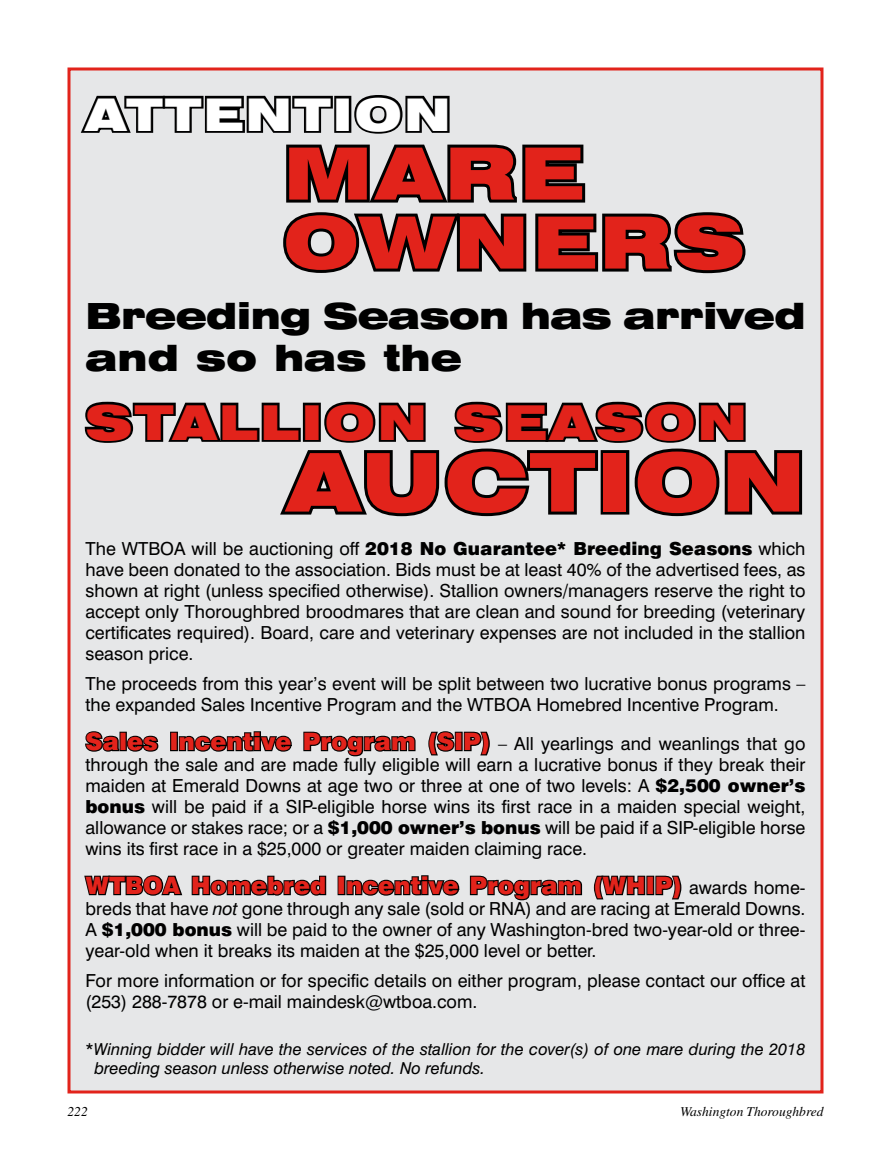
<style>
.page{position:relative;width:891px;height:1161px;background:#fff}
.page>*{position:absolute;margin:0;border:0;box-sizing:border-box;transform-origin:0 0}
.t1{font:900 expanded 81px "Swiss 721 BT";letter-spacing:.025em;color:#e2231b}
.t2{font:900 expanded 72px/69px "Swiss 721 BT";letter-spacing:.05em;color:#e2231b}
.t3{font:900 expanded 48px "Swiss 721 BT";letter-spacing:.05em;color:#e2231b}
.t4{font:900 expanded 45px "Swiss 721 BT";letter-spacing:.05em;color:#fff}
.t5{font:900 expanded 36px/42px "Swiss 721 BT";letter-spacing:-.02em;color:#000}
.t6{font:900 24px "Swiss 721 BT";color:#e2231b}
.t7{font:18px/21px "Swiss 721 BT";color:#000;text-align:justify}
.t8{font:italic 16.5px/19.5px "Swiss 721 BT";color:#000}
.t9{font:italic 13.5px "Times";color:#000}
.s1{font-weight:900}
.s2{font-weight:900;font-size:24px;color:#e2231b}
.s3{font-weight:400;font-size:18px;color:#000}
.s4{font-style:italic}
.s5{font-style:normal}
</style>
<div class="page">
<div style="left:68px;top:68px;width:756px;height:1026px;background:#e6e7e8;border:3px solid #e2231b"></div>
<svg style="left:80px;top:95px;width:666px;height:179px"></svg>
<svg style="left:84px;top:401px;width:719px;height:116px"></svg>
<svg style="left:85px;top:731px;width:35px;height:21px"></svg>
<div style="left:120px;top:732px;width:7px;height:19px;border:2px solid #000"></div>
<svg style="left:126px;top:735px;width:33px;height:17px"></svg>
<div style="left:170px;top:732px;width:8px;height:19px;border:2px solid #000"></div>
<svg style="left:178px;top:731px;width:114px;height:21px"></svg>
<svg style="left:303px;top:731px;width:113px;height:26px"></svg>
<svg style="left:428px;top:731px;width:28px;height:25px"></svg>
<div style="left:455px;top:732px;width:8px;height:19px;border:2px solid #000"></div>
<svg style="left:463px;top:731px;width:27px;height:25px"></svg>
<svg style="left:84px;top:875px;width:99px;height:21px"></svg>
<svg style="left:191px;top:875px;width:136px;height:21px"></svg>
<div style="left:338px;top:876px;width:7px;height:19px;border:2px solid #000"></div>
<svg style="left:345px;top:875px;width:115px;height:21px"></svg>
<svg style="left:469px;top:875px;width:114px;height:26px"></svg>
<svg style="left:593px;top:875px;width:53px;height:25px"></svg>
<div style="left:646px;top:876px;width:8px;height:19px;border:2px solid #000"></div>
<svg style="left:654px;top:875px;width:28px;height:25px"></svg>
<h3 class="t4" style="left:86px;top:87px;width:367px">ATTENTION</h3>
<h2 class="t2" style="left:284px;top:139px;width:463px">MARE<br>OWNERS</h2>
<h3 class="t5" style="left:86px;top:295px;width:722px">Breeding Season has arrived and so has the</h3>
<h3 class="t3" style="left:86px;top:393px;width:663px">STALLION SEASON</h3>
<h1 class="t1" style="left:287px;top:434px;width:520px">AUCTION</h1>
<p class="t7" style="left:86px;top:538px;width:722px">The WTBOA will be auctioning off <span class="s1">2018 No Guarantee* Breeding Seasons</span> which have been donated to the association. Bids must be at least 40% of the advertised fees, as shown at right (unless specified otherwise). Stallion owners/managers reserve the right to accept only Thoroughbred broodmares that are clean and sound for breeding (veterinary certificates required). Board, care and veterinary expenses are not included in the stallion season price.</p>
<p class="t7" style="left:86px;top:673px;width:721px">The proceeds from this year’s event will be split between two lucrative bonus programs – the expanded Sales Incentive Program and the WTBOA Homebred Incentive Program.</p>
<p class="t7" style="left:85px;top:733px;width:722px"><span class="s2">Sales Incentive Program (SIP)</span> – All yearlings and weanlings that go through the sale and are made fully eligible will earn a lucrative bonus if they break their maiden at Emerald Downs at age two or three at one of two levels: A <span class="s1">$2,500 owner’s bonus</span> will be paid if a SIP-eligible horse wins its first race in a maiden special weight, allowance or stakes race; or a <span class="s1">$1,000 owner’s bonus</span> will be paid if a SIP-eligible horse wins its first race in a $25,000 or greater maiden claiming race.</p>
<h3 class="t6" style="left:86px;top:871px;width:722px">WTBOA Homebred Incentive Program (WHIP) <span class="s3">awards home-</span></h3>
<p class="t7" style="left:85px;top:898px;width:722px">breds that have <span class="s4">not</span> gone through any sale (sold or RNA) and are racing at Emerald Downs.<br>A <span class="s1">$1,000 bonus</span> will be paid to the owner of any Washington-bred two-year-old or three&shy;year-old when it breaks its maiden at the $25,000 level or better.</p>
<p class="t7" style="left:85px;top:970px;width:721px">For more information or for specific details on either program, please contact our office at (253) 288-7878 or e-mail maindesk@wtboa.com.</p>
<p class="t8" style="left:94px;top:1039px;width:712px;text-indent:-9px"><span class="s5">*</span>Winning bidder will have the services of the stallion for the cover(s) of one mare during the 2018 breeding season unless otherwise noted. No refunds.</p>
<p class="t9" style="left:68px;top:1104px;width:22px">222</p>
<p class="t9" style="left:680px;top:1104px;width:145px">Washington Thoroughbred</p>
</div>
